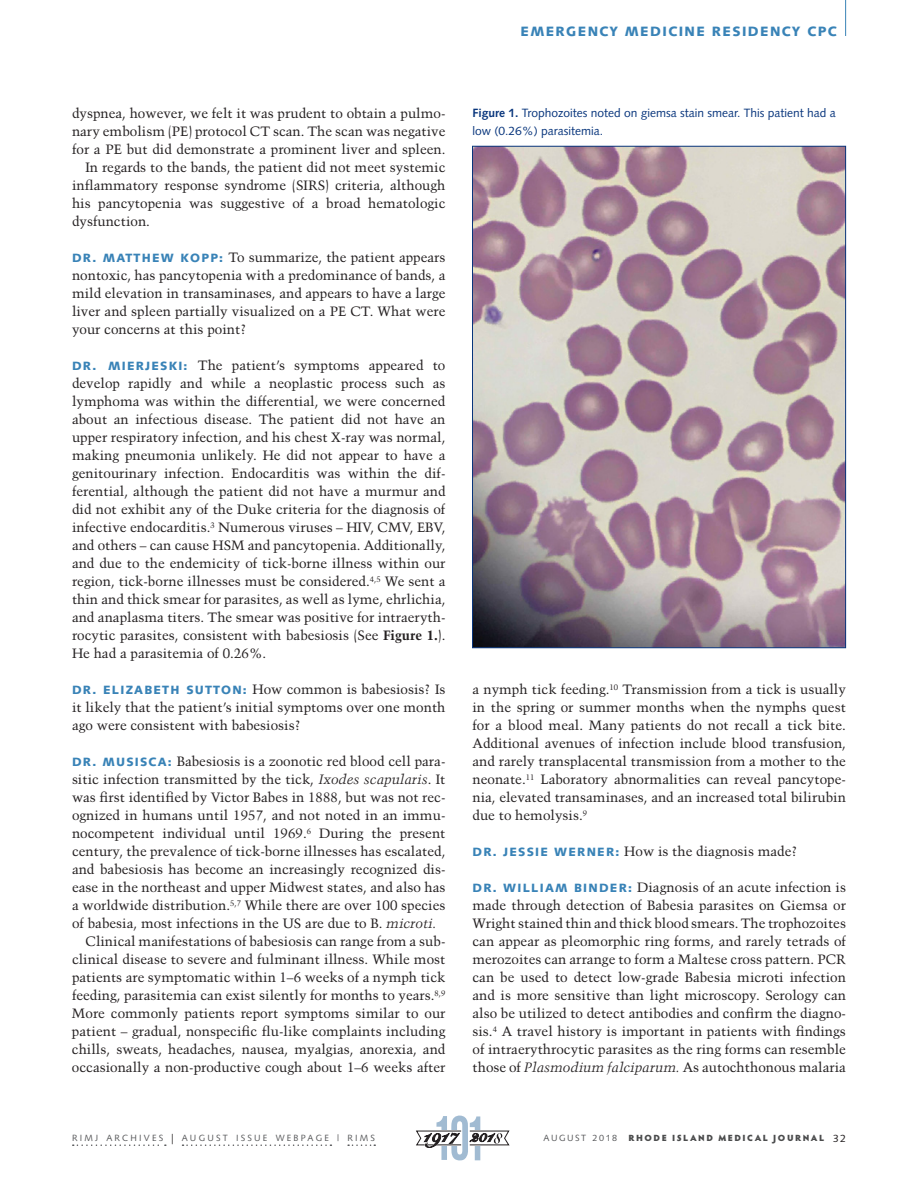
<style>
.page{position:relative;width:918px;height:1188px;background:#fff}
.page>*{position:absolute;margin:0;border:0;box-sizing:border-box;transform-origin:0 0}
.clinical_text_1st_pa{font:13.5px/18px "Trump Mediaeval";color:#231f20;text-align:justify}
.clinical_text__9_12{font:13.5px/18px "Trump Mediaeval";color:#231f20;text-align:justify}
.dept_blue{font:900 13.5px "Syntax";letter-spacing:.1em;color:#3983b7}
.clinical_figure_capt{font:12px/18px "Syntax";color:#08357c}
.t1{font:9px "Syntax";letter-spacing:.245em;color:#57585a}
.t2{font:900 9px "Hypatia Sans Pro";letter-spacing:.17em;color:#4b4c4d}
.t3{font:9px "Syntax";letter-spacing:.17em;color:#57585a}
.s1{font-family:"Syntax";font-weight:900;font-size:12px;color:#3983b7}
.s2{font-weight:700}
.s3{font-style:italic}
.s4{font-size:13.5px;color:#231f20}
.s5{font-family:"Syntax";font-weight:400;font-size:10.5px;color:#231f20}
</style>
<div class="page">
<img style="left:474px;top:148px;width:370px;height:498px">
<hr style="left:845px;top:0;width:1px;height:36px;background:#3983b7">
<svg style="left:416px;top:1116px;width:94px;height:44px"></svg>
<svg style="left:73px;top:1144px;width:93px;height:2px"></svg>
<svg style="left:183px;top:1144px;width:148px;height:2px"></svg>
<svg style="left:348px;top:1144px;width:27px;height:2px"></svg>
<p class="dept_blue" style="left:521px;top:23px;width:318px">EMERGENCY MEDICINE RESIDENCY CPC</p>
<p class="clinical_text_1st_pa" style="left:72px;top:104px;width:375px">dyspnea, however, we felt it was prudent to obtain a pulmo&shy;nary embolism (PE) protocol CT scan. The scan was negative for a PE but did demonstrate a prominent liver and spleen.</p>
<p class="clinical_text__9_12" style="left:72px;top:158px;width:375px;text-indent:14px">In regards to the bands, the patient did not meet systemic inflammatory response syndrome (SIRS) criteria, although his pancytopenia was suggestive of a broad hematologic dysfunction.</p>
<p class="clinical_text_1st_pa" style="left:72px;top:248px;width:375px"><span class="s1">DR. MATTHEW KOPP:</span> To summarize, the patient appears nontoxic, has pancytopenia with a predominance of bands, a mild elevation in transaminases, and appears to have a large liver and spleen partially visualized on a PE CT. What were your concerns at this point?</p>
<p class="clinical_text_1st_pa" style="left:72px;top:356px;width:375px"><span class="s1">DR. MIERJESKI:</span> The patient’s symptoms appeared to develop rapidly and while a neoplastic process such as lymphoma was within the differential, we were concerned about an infectious disease. The patient did not have an upper respiratory infection, and his chest X-ray was normal, making pneumonia unlikely. He did not appear to have a genitourinary infection. Endocarditis was within the dif&shy;ferential, although the patient did not have a murmur and did not exhibit any of the Duke criteria for the diagnosis of infective endocarditis.<sup>3</sup> Numerous viruses – HIV, CMV, EBV, and others – can cause HSM and pancytopenia. Additionally, and due to the endemicity of tick-borne illness within our region, tick-borne illnesses must be considered.<sup>4,5</sup> We sent a thin and thick smear for parasites, as well as lyme, ehrlichia, and anaplasma titers. The smear was positive for intraeryth&shy;rocytic parasites, consistent with babesiosis (See <span class="s2">Figure 1.</span>).<br>He had a parasitemia of 0.26%.</p>
<p class="clinical_text_1st_pa" style="left:72px;top:680px;width:375px"><span class="s1">DR. ELIZABETH SUTTON:</span> How common is babesiosis? Is it likely that the patient’s initial symptoms over one month ago were consistent with babesiosis?</p>
<p class="clinical_text_1st_pa" style="left:72px;top:752px;width:375px"><span class="s1">DR. MUSISCA:</span> Babesiosis is a zoonotic red blood cell para&shy;sitic infection transmitted by the tick, <span class="s3">Ixodes scapularis</span>. It was first identified by Victor Babes in 1888, but was not rec&shy;ognized in humans until 1957, and not noted in an immu&shy;nocompetent individual until 1969.<sup>6</sup> During the present century, the prevalence of tick-borne illnesses has escalated, and babesiosis has become an increasingly recognized dis&shy;ease in the northeast and upper Midwest states, and also has a worldwide distribution.<sup>5,7</sup> While there are over 100 species of babesia, most infections in the US are due to B. <span class="s3">microti.</span></p>
<p class="clinical_text__9_12" style="left:72px;top:932px;width:375px;text-indent:14px">Clinical manifestations of babesiosis can range from a sub&shy;clinical disease to severe and fulminant illness. While most patients are symptomatic within 1–6 weeks of a nymph tick feeding, parasitemia can exist silently for months to years.<sup>8,9<br></sup>More commonly patients report symptoms similar to our patient – gradual, nonspecific flu-like complaints including chills, sweats, headaches, nausea, myalgias, anorexia, and occasionally a non-productive cough about 1–6 weeks after</p>
<p class="clinical_figure_capt" style="left:472px;top:104px;width:365px"><span class="s2">Figure 1.</span> Trophozoites noted on giemsa stain smear. This patient had a low (0.26%) parasitemia.</p>
<p class="clinical_text__9_12" style="left:472px;top:680px;width:375px">a nymph tick feeding.<sup>10</sup> Transmission from a tick is usually in the spring or summer months when the nymphs quest for a blood meal. Many patients do not recall a tick bite.<br>Additional avenues of infection include blood transfusion, and rarely transplacental transmission from a mother to the neonate.<sup>11</sup> Laboratory abnormalities can reveal pancytope&shy;nia, elevated transaminases, and an increased total bilirubin due to hemolysis.<sup>9</sup></p>
<p class="clinical_text_1st_pa" style="left:472px;top:842px;width:327px"><span class="s1">DR. JESSIE WERNER:</span> How is the diagnosis made?</p>
<p class="clinical_text_1st_pa" style="left:472px;top:878px;width:375px"><span class="s1">DR. WILLIAM BINDER:</span> Diagnosis of an acute infection is made through detection of Babesia parasites on Giemsa or Wright stained thin and thick blood smears. The trophozoites can appear as pleomorphic ring forms, and rarely tetrads of merozoites can arrange to form a Maltese cross pattern. PCR can be used to detect low-grade Babesia microti infection and is more sensitive than light microscopy. Serology can also be utilized to detect antibodies and confirm the diagno&shy;sis.<sup>4</sup> A travel history is important in patients with findings of intraerythrocytic parasites as the ring forms can resemble those of <span class="s3">Plasmodium falciparum.</span> As autochthonous malaria</p>
<p class="t1" style="left:72px;top:1132px;width:305px">RIMJ ARCHIVES <span class="s4">|</span> AUGUST ISSUE WEBPAGE | RIMS</p>
<p class="t3" style="left:544px;top:1132px;width:75px">AUGUST 2018</p>
<p class="t2" style="left:629px;top:1131px;width:219px">RHODE ISLAND MEDICAL JOURNAL <span class="s5">32</span></p>
</div>
